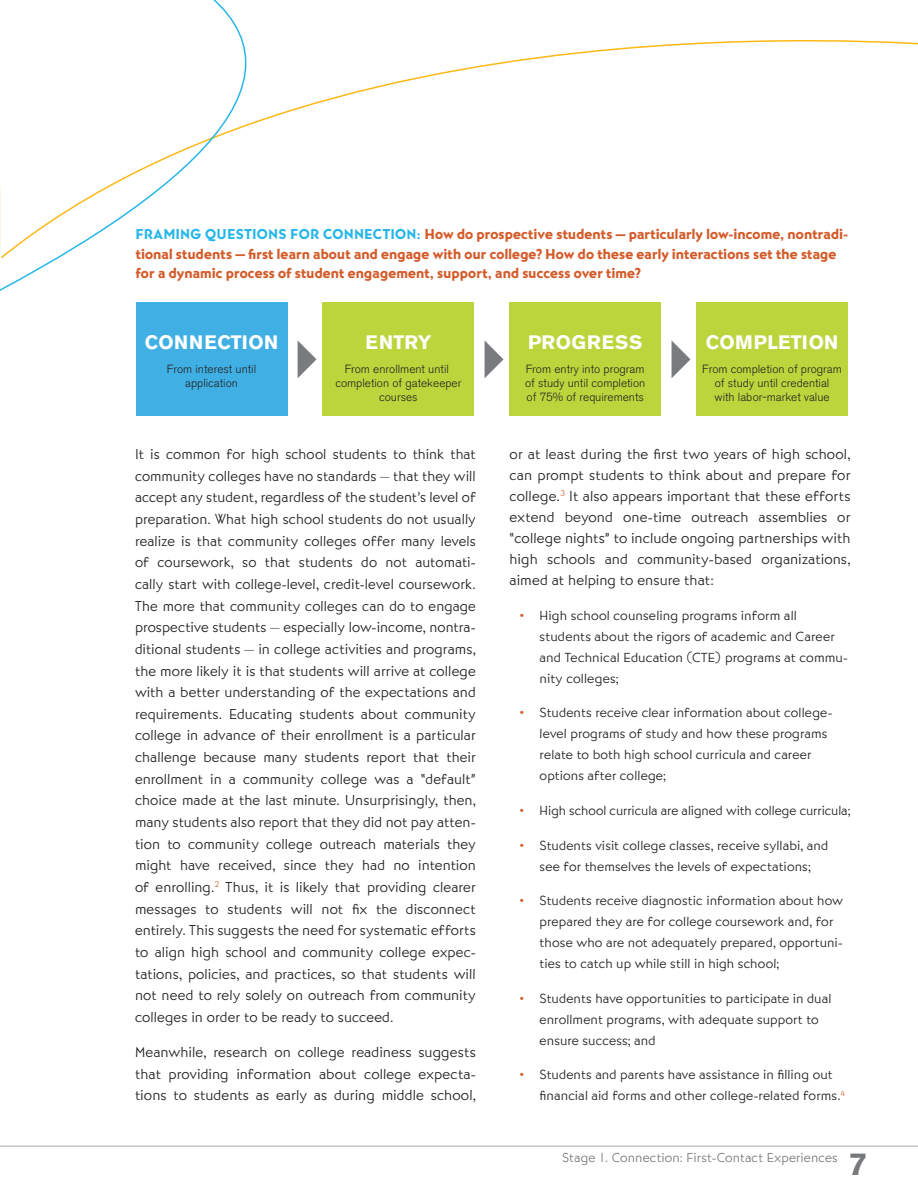
<style>
.page{position:relative;width:918px;height:1188px;background:#fff}
.page>*{position:absolute;margin:0;border:0;box-sizing:border-box;transform-origin:0 0}
.H1-2{font:700 31.5px "Akzidenz Grotesk BE";color:#76787b}
.t1{font:700 19.35px "Akzidenz Grotesk BE";letter-spacing:.015em;color:#fff}
.t2{font:700 19.35px "Akzidenz Grotesk BE";letter-spacing:.035em;color:#fff}
.body{font:15px/21.6px "Bernhard Gothic Lgt";letter-spacing:.005em;color:#231f20;text-align:justify}
.t3{font:15px/19.5px "Bernhard Gothic Hvy";letter-spacing:.015em;color:#d45b29}
.body_bullets{font:13.65px/21px "Bernhard Gothic Lgt";letter-spacing:.005em;color:#231f20}
.t4{font:13.5px "Bernhard Gothic Lgt";letter-spacing:.01em;color:#76787b}
.t5{font:300 11.85px/14px "Akzidenz Grotesk BE";color:#231f20;text-align:center}
.s1{color:#26b6ea}
.s2{font-family:"Bernhard Gothic Hvy";color:#d45b29}
</style>
<div class="page">
<svg style="left:248px;top:40px;width:670px;height:86px"></svg>
<svg style="left:0;top:0;width:248px;height:291px"></svg>
<div style="left:136px;top:302px;width:151px;height:114px;background:#40b0e4"></div>
<div style="left:323px;top:302px;width:151px;height:114px;background:#bcd53d"></div>
<div style="left:509px;top:302px;width:152px;height:114px;background:#bcd53d"></div>
<div style="left:696px;top:302px;width:152px;height:114px;background:#bcd53d"></div>
<svg style="left:672px;top:341px;width:18px;height:37px"></svg>
<svg style="left:485px;top:341px;width:19px;height:37px"></svg>
<svg style="left:298px;top:341px;width:19px;height:37px"></svg>
<h3 class="t3" style="left:136px;top:226px;width:714px"><span class="s1">FRAMING QUESTIONS FOR CONNECTION:</span> How do prospective students — particularly low-income, nontradi&shy;tional students — first learn about and engage with our college? How do these early interactions set the stage for a dynamic process of student engagement, support, and success over time?</h3>
<p class="t1" style="left:145px;top:331px;width:135px">CONNECTION</p>
<p class="t5" style="left:167px;top:362px;width:91px">From interest until application</p>
<p class="t1" style="left:366px;top:331px;width:67px">ENTRY</p>
<p class="t5" style="left:335px;top:362px;width:128px">From enrollment until completion of gatekeeper courses</p>
<p class="body" style="left:135px;top:445px;width:342px">It is common for high school students to think that community colleges have no standards — that they will accept any student, regardless of the student’s level of preparation. What high school students do not usually realize is that community colleges offer many levels of coursework, so that students do not automati&shy;cally start with college-level, credit-level coursework.<br>The more that community colleges can do to engage prospective students — especially low-income, nontra&shy;ditional students — in college activities and programs, the more likely it is that students will arrive at college with a better understanding of the expectations and requirements. Educating students about community college in advance of their enrollment is a particular challenge because many students report that their enrollment in a community college was a “default” choice made at the last minute. Unsurprisingly, then, many students also report that they did not pay atten&shy;tion to community college outreach materials they might have received, since they had no intention of enrolling.<sup>2</sup> Thus, it is likely that providing clearer messages to students will not fix the disconnect entirely. This suggests the need for systematic efforts to align high school and community college expec&shy;tations, policies, and practices, so that students will not need to rely solely on outreach from community colleges in order to be ready to succeed.</p>
<p class="body" style="left:135px;top:1042px;width:342px">Meanwhile, research on college readiness suggests that providing information about college expecta&shy;tions to students as early as during middle school,</p>
<p class="t2" style="left:528px;top:331px;width:116px">PROGRESS</p>
<p class="t5" style="left:525px;top:362px;width:122px;text-align:justify">From entry into program of study until completion of 75% of requirements</p>
<p class="t1" style="left:706px;top:331px;width:134px">COMPLETION</p>
<p class="t5" style="left:702px;top:362px;width:141px">From completion of program of study until credential<br>with labor-market value</p>
<p class="body" style="left:510px;top:445px;width:342px;line-height:21px">or at least during the first two years of high school, can prompt students to think about and prepare for college.<sup>3</sup> It also appears important that these efforts extend beyond one-time outreach assemblies or “college nights” to include ongoing partnerships with high schools and community-based organizations, aimed at helping to ensure that:</p>
<p class="body_bullets" style="left:540px;top:606px;width:310px;text-indent:-21px"><span class="s2">•</span> High school counseling programs inform all students about the rigors of academic and Career and Technical Education (CTE) programs at commu&shy;nity colleges;</p>
<p class="body_bullets" style="left:540px;top:703px;width:294px;text-indent:-21px"><span class="s2">•</span> Students receive clear information about college&shy;level programs of study and how these programs relate to both high school curricula and career options after college;</p>
<p class="body_bullets" style="left:519px;top:801px;width:333px"><span class="s2">•</span> High school curricula are aligned with college curricula;</p>
<p class="body_bullets" style="left:519px;top:836px;width:311px;text-align:center"><span class="s2">•</span> Students visit college classes, receive syllabi, and see for themselves the levels of expectations;</p>
<p class="body_bullets" style="left:540px;top:891px;width:305px;text-indent:-21px"><span class="s2">•</span> Students receive diagnostic information about how prepared they are for college coursework and, for those who are not adequately prepared, opportuni&shy;ties to catch up while still in high school;</p>
<p class="body_bullets" style="left:540px;top:989px;width:293px;text-indent:-21px"><span class="s2">•</span> Students have opportunities to participate in dual enrollment programs, with adequate support to ensure success; and</p>
<p class="body_bullets" style="left:540px;top:1065px;width:307px;text-indent:-21px"><span class="s2">•</span> Students and parents have assistance in filling out financial aid forms and other college-related forms.<sup>4</sup></p>
<p class="t4" style="left:562px;top:1149px;width:277px">Stage 1. Connection: First-Contact Experiences</p>
<p class="H1-2" style="left:849px;top:1145px;width:19px">7</p>
</div>
